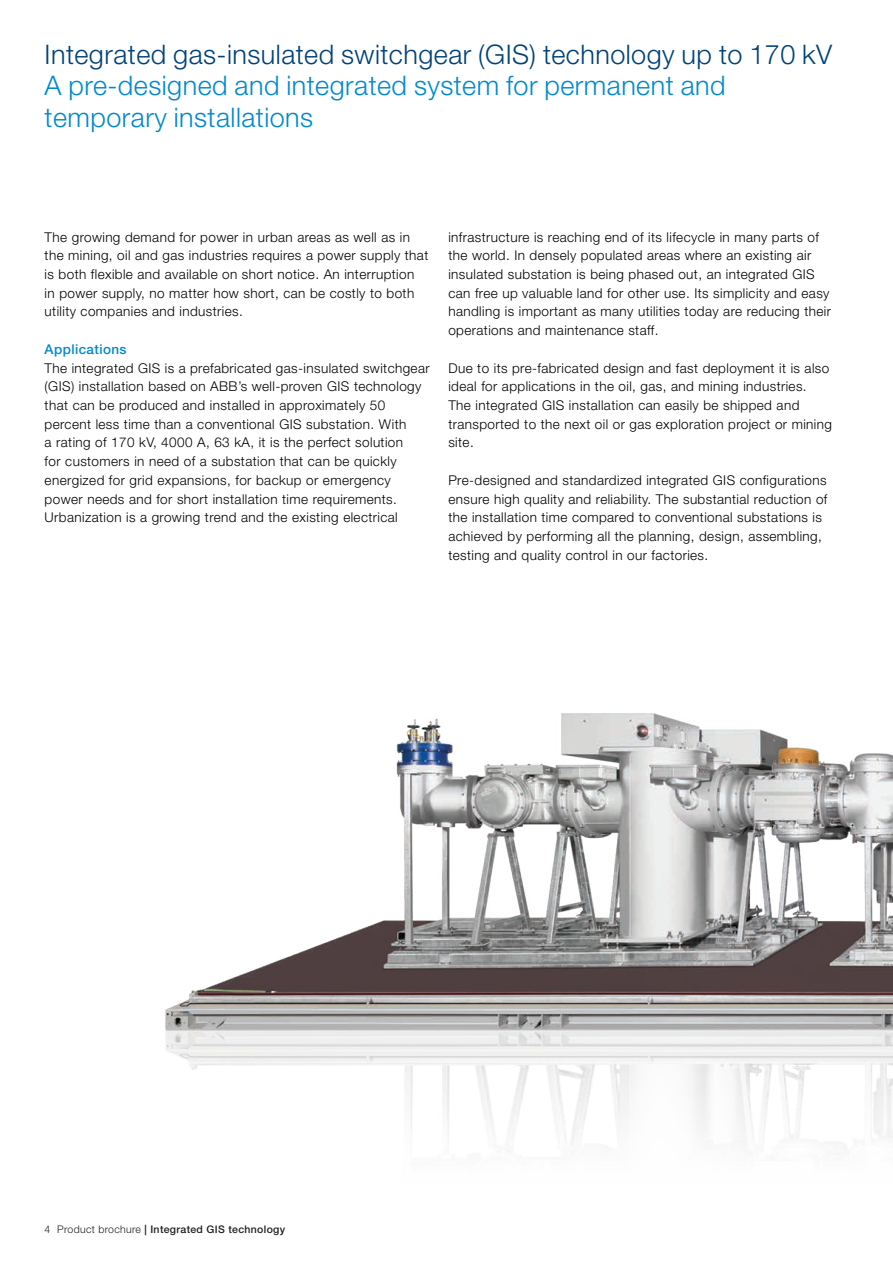
<style>
.page{position:relative;width:893px;height:1263px;background:#fff}
.page>*{position:absolute;margin:0;border:0;box-sizing:border-box;transform-origin:0 0}
.t1{font:300 27px/31.5px "Helvetica Neue LT Std";letter-spacing:.015em;color:#0089cf}
.t2{font:300 27px "Helvetica Neue LT Std";letter-spacing:.015em;color:#004279}
.t3{font:300 13.5px/18.8px "Helvetica Neue LT Std";letter-spacing:.03em;color:#000}
.t4{font:500 13.5px "Helvetica Neue LT Std";letter-spacing:.03em;color:#0089cf}
.t5{font:500 10.5px "Helvetica Neue LT Std";letter-spacing:.03em;color:#231f20}
.s1{font-weight:300}
</style>
<div class="page">
<img style="left:165px;top:713px;width:728px;height:436px">
<h1 class="t2" style="left:45px;top:38px;width:789px">Integrated gas-insulated switchgear (GIS) technology up to 170 kV</h1>
<h1 class="t1" style="left:45px;top:70px;width:682px">A pre-designed and integrated system for permanent and temporary installations</h1>
<p class="t3" style="left:45px;top:227px;width:385px">The growing demand for power in urban areas as well as in the mining, oil and gas industries requires a power supply that is both flexible and available on short notice. An interruption<br>in power supply, no matter how short, can be costly to both utility companies and industries.</p>
<p class="t4" style="left:45px;top:341px;width:83px">Applications</p>
<p class="t3" style="left:45px;top:358px;width:387px">The integrated GIS is a prefabricated gas-insulated switchgear (GIS) installation based on ABB’s well-proven GIS technology that can be produced and installed in approximately 50 percent less time than a conventional GIS substation. With<br>a rating of 170 kV, 4000 A, 63 kA, it is the perfect solution<br>for customers in need of a substation that can be quickly energized for grid expansions, for backup or emergency power needs and for short installation time requirements.<br>Urbanization is a growing trend and the existing electrical</p>
<p class="t3" style="left:448px;top:227px;width:384px">infrastructure is reaching end of its lifecycle in many parts of the world. In densely populated areas where an existing air insulated substation is being phased out, an integrated GIS can free up valuable land for other use. Its simplicity and easy handling is important as many utilities today are reducing their operations and maintenance staff.</p>
<p class="t3" style="left:448px;top:358px;width:385px">Due to its pre-fabricated design and fast deployment it is also ideal for applications in the oil, gas, and mining industries.<br>The integrated GIS installation can easily be shipped and transported to the next oil or gas exploration project or mining site.</p>
<p class="t3" style="left:448px;top:470px;width:380px">Pre-designed and standardized integrated GIS configurations ensure high quality and reliability. The substantial reduction of the installation time compared to conventional substations is achieved by performing all the planning, design, assembling, testing and quality control in our factories.</p>
<p class="t5" style="left:45px;top:1223px;width:242px"><span class="s1">4 Product brochure</span> | Integrated GIS technology</p>
</div>
